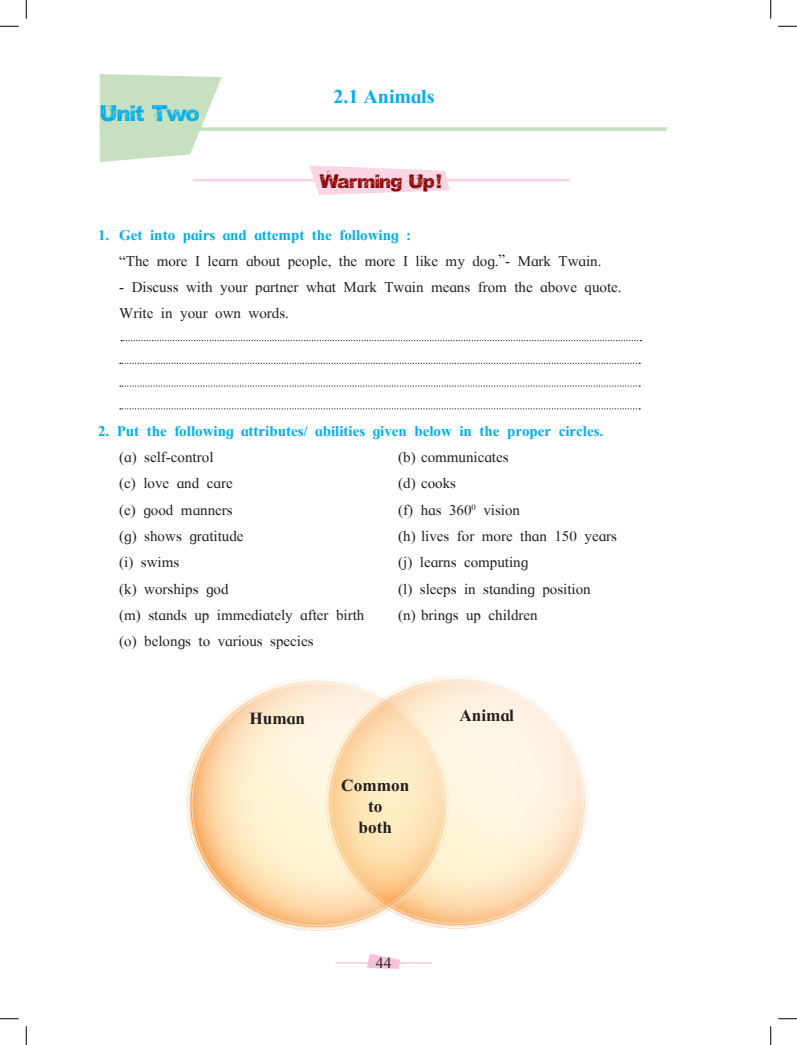
<style>
.page{position:relative;width:797px;height:1045px;background:#fff}
.page>*{position:absolute;margin:0;border:0;box-sizing:border-box;transform-origin:0 0}
.t1{font:700 20px "Times New Roman";color:#00aeef}
.t2{font:17.5px "Orial Bold";color:#00aeef}
.t3{font:700 17.25px "Times New Roman";color:#231f20}
.t4{font:15.62px "Times New Roman";color:#231f20}
.t5{font:15px "Times New Roman";color:#231f20}
.t6{font:700 15px "Times New Roman";color:#00aeef}
.t7{font:15px "Orial Bold";color:#8b0202}
</style>
<div class="page">
<svg style="left:121px;top:340px;width:520px;height:1px"></svg>
<svg style="left:120px;top:363px;width:520px;height:1px"></svg>
<svg style="left:120px;top:385px;width:520px;height:2px"></svg>
<svg style="left:120px;top:408px;width:520px;height:1px"></svg>
<svg style="left:309px;top:165px;width:140px;height:30px"></svg>
<hr style="left:193px;top:179px;width:122px;height:2px;background:#fad5e5">
<hr style="left:447px;top:179px;width:122px;height:2px;background:#fad5e5">
<svg style="left:100px;top:74px;width:122px;height:88px"></svg>
<svg style="left:100px;top:127px;width:567px;height:4px;background:#c9e1c2"></svg>
<svg style="left:328px;top:678px;width:257px;height:248px;background:#fdecd2"></svg>
<svg style="left:189px;top:680px;width:257px;height:248px;background:#fce2bb"></svg>
<svg style="left:367px;top:954px;width:33px;height:15px"></svg>
<hr style="left:335px;top:962px;width:33px;height:1px;background:#f7c1d9">
<hr style="left:399px;top:962px;width:33px;height:1px;background:#f7c1d9">
<svg style="left:0;top:25px;width:19px;height:2px"></svg>
<svg style="left:778px;top:25px;width:19px;height:2px"></svg>
<svg style="left:0;top:1018px;width:19px;height:1px"></svg>
<svg style="left:778px;top:1018px;width:19px;height:1px"></svg>
<svg style="left:25px;top:0;width:2px;height:19px"></svg>
<svg style="left:25px;top:1026px;width:2px;height:19px"></svg>
<svg style="left:770px;top:0;width:1px;height:19px"></svg>
<svg style="left:770px;top:1026px;width:1px;height:19px"></svg>
<p class="t2" style="left:101px;top:100px;width:100px">Unit Two</p>
<p class="t1" style="left:333px;top:86px;width:103px">2.1 Animals</p>
<p class="t7" style="left:322px;top:170px;width:121px">Warming Up!</p>
<p class="t6" style="left:98px;top:226px;width:314px">1. Get into pairs and attempt the following :</p>
<p class="t5" style="left:119px;top:252px;width:483px">“The more I learn about people, the more I like my dog.”- Mark Twain.</p>
<p class="t5" style="left:119px;top:279px;width:504px">- Discuss with your partner what Mark Twain means from the above quote.</p>
<p class="t5" style="left:119px;top:305px;width:171px">Write in your own words.</p>
<p class="t6" style="left:98px;top:422px;width:506px">2. Put the following attributes/ abilities given below in the proper circles.</p>
<p class="t5" style="left:119px;top:449px;width:96px">(a) self-control</p>
<p class="t5" style="left:398px;top:449px;width:112px">(b) communicates</p>
<p class="t5" style="left:119px;top:475px;width:115px">(c) love and care</p>
<p class="t5" style="left:398px;top:475px;width:59px">(d) cooks</p>
<p class="t5" style="left:119px;top:501px;width:115px">(e) good manners</p>
<p class="t5" style="left:398px;top:501px;width:123px">(f) has 360<sup>0</sup> vision</p>
<p class="t5" style="left:119px;top:527px;width:126px">(g) shows gratitude</p>
<p class="t5" style="left:398px;top:527px;width:220px">(h) lives for more than 150 years</p>
<p class="t5" style="left:119px;top:554px;width:61px">(i) swims</p>
<p class="t5" style="left:398px;top:554px;width:131px">(j) learns computing</p>
<p class="t5" style="left:119px;top:580px;width:111px">(k) worships god</p>
<p class="t5" style="left:398px;top:580px;width:194px">(l) sleeps in standing position</p>
<p class="t5" style="left:119px;top:606px;width:246px">(m) stands up immediately after birth</p>
<p class="t5" style="left:398px;top:606px;width:141px">(n) brings up children</p>
<p class="t5" style="left:119px;top:633px;width:196px">(o) belongs to various species</p>
<p class="t3" style="left:249px;top:709px;width:57px">Human</p>
<p class="t3" style="left:459px;top:705px;width:56px">Animal</p>
<p class="t3" style="left:341px;top:776px;width:70px">Common</p>
<p class="t3" style="left:368px;top:796px;width:16px">to</p>
<p class="t3" style="left:358px;top:817px;width:35px">both</p>
<p class="t4" style="left:376px;top:953px;width:17px">44</p>
</div>
